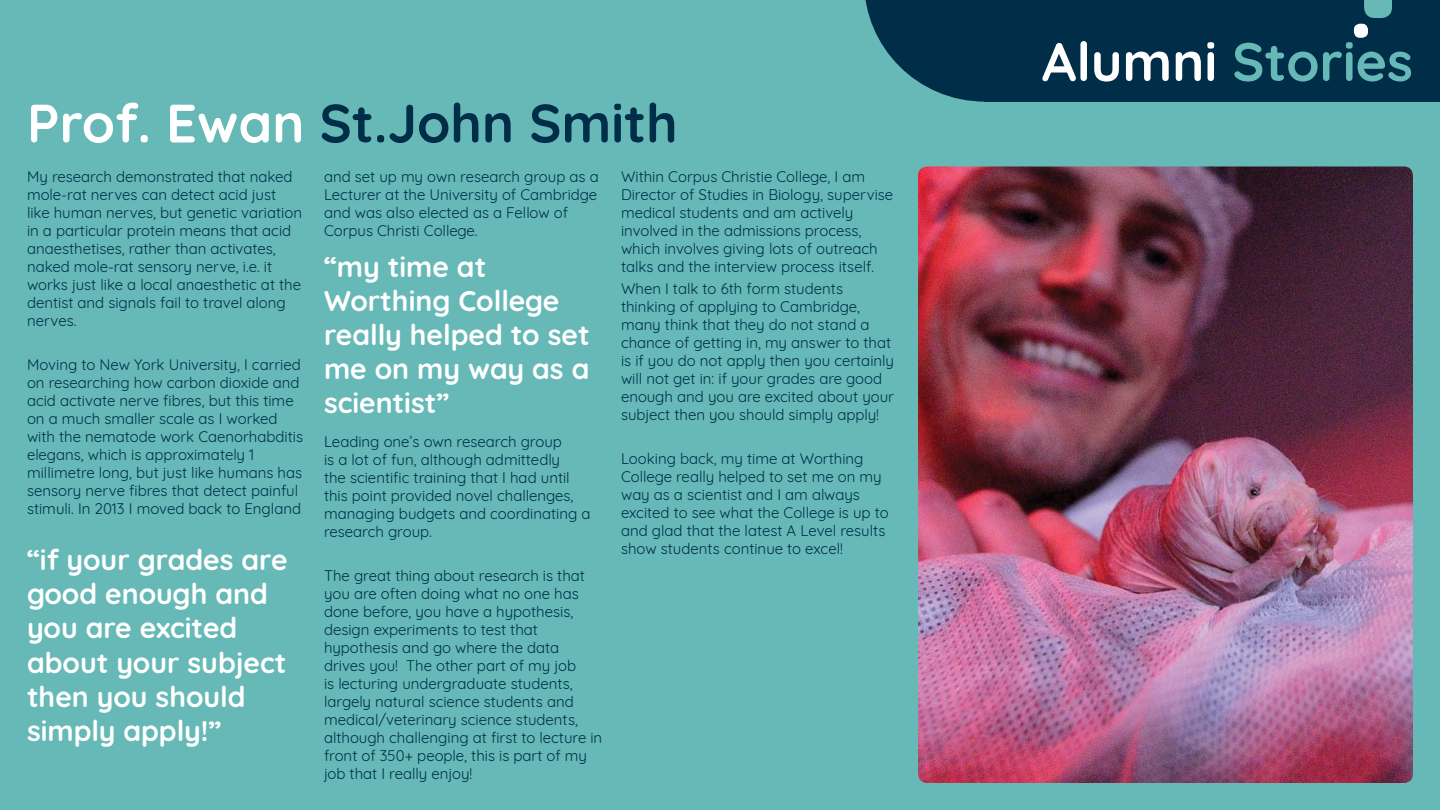
<style>
.page{position:relative;width:1440px;height:810px;background:#66b9b7}
.page>*{position:absolute;margin:0;border:0;box-sizing:border-box;transform-origin:0 0}
.t1{font:700 54px "Quicksand";color:#002e49}
.t2{font:700 54px "Quicksand";color:#66b9b7}
.t3{font:700 28.5px/34.2px "Quicksand";color:#fff}
.t4{font:15px/18px "Quicksand";color:#002e49}
.s1{color:#fff}
</style>
<div class="page">
<div style="left:985px;top:0;width:455px;height:101px;background:#002e49"></div>
<svg style="left:865px;top:0;width:241px;height:102px"></svg>
<div style="left:1354px;top:24px;width:14px;height:14px;background:#fff;border-radius:6px"></div>
<svg style="left:1364px;top:0;width:28px;height:18px"></svg>
<img style="left:918px;top:166px;width:495px;height:617px">
<h1 class="t1" style="left:27px;top:79px;width:652px"><span class="s1">Prof. Ewan</span> St.John Smith</h1>
<p class="t4" style="left:27px;top:166px;width:277px">My research demonstrated that naked mole-rat nerves can detect acid just like human nerves, but genetic variation in a particular protein means that acid anaesthetises, rather than activates, naked mole-rat sensory nerve, i.e. it works just like a local anaesthetic at the dentist and signals fail to travel along nerves.</p>
<p class="t4" style="left:27px;top:354px;width:278px">Moving to New York University, I carried on researching how carbon dioxide and acid activate nerve fibres, but this time on a much smaller scale as I worked with the nematode work Caenorhabditis elegans, which is approximately 1 millimetre long, but just like humans has sensory nerve fibres that detect painful stimuli. In 2013 I moved back to England</p>
<h2 class="t3" style="left:27px;top:540px;width:262px">“if your grades are good enough and you are excited about your subject then you should simply apply!”</h2>
<p class="t4" style="left:324px;top:166px;width:276px">and set up my own research group as a Lecturer at the University of Cambridge and was also elected as a Fellow of Corpus Christi College.</p>
<p class="t4" style="left:621px;top:166px;width:274px">Within Corpus Christie College, I am Director of Studies in Biology, supervise medical students and am actively involved in the admissions process, which involves giving lots of outreach talks and the interview process itself.</p>
<p class="t4" style="left:621px;top:278px;width:275px">When I talk to 6th form students thinking of applying to Cambridge, many think that they do not stand a chance of getting in, my answer to that is if you do not apply then you certainly will not get in: if your grades are good enough and you are excited about your subject then you should simply apply!</p>
<p class="t4" style="left:621px;top:448px;width:269px">Looking back, my time at Worthing College really helped to set me on my way as a scientist and I am always excited to see what the College is up to and glad that the latest A Level results show students continue to excel!</p>
<h2 class="t3" style="left:324px;top:247px;width:267px">“my time at<br>Worthing College really helped to set me on my way as a scientist”</h2>
<p class="t4" style="left:324px;top:431px;width:268px">Leading one’s own research group<br>is a lot of fun, although admittedly<br>the scientific training that I had until this point provided novel challenges, managing budgets and coordinating a research group.</p>
<p class="t4" style="left:324px;top:565px;width:280px">The great thing about research is that you are often doing what no one has done before, you have a hypothesis, design experiments to test that hypothesis and go where the data drives you! The other part of my job<br>is lecturing undergraduate students, largely natural science students and medical/veterinary science students, although challenging at first to lecture in front of 350+ people, this is part of my job that I really enjoy!</p>
<h1 class="t2" style="left:1042px;top:17px;width:373px"><span class="s1">Alumni</span> Stories</h1>
</div>
